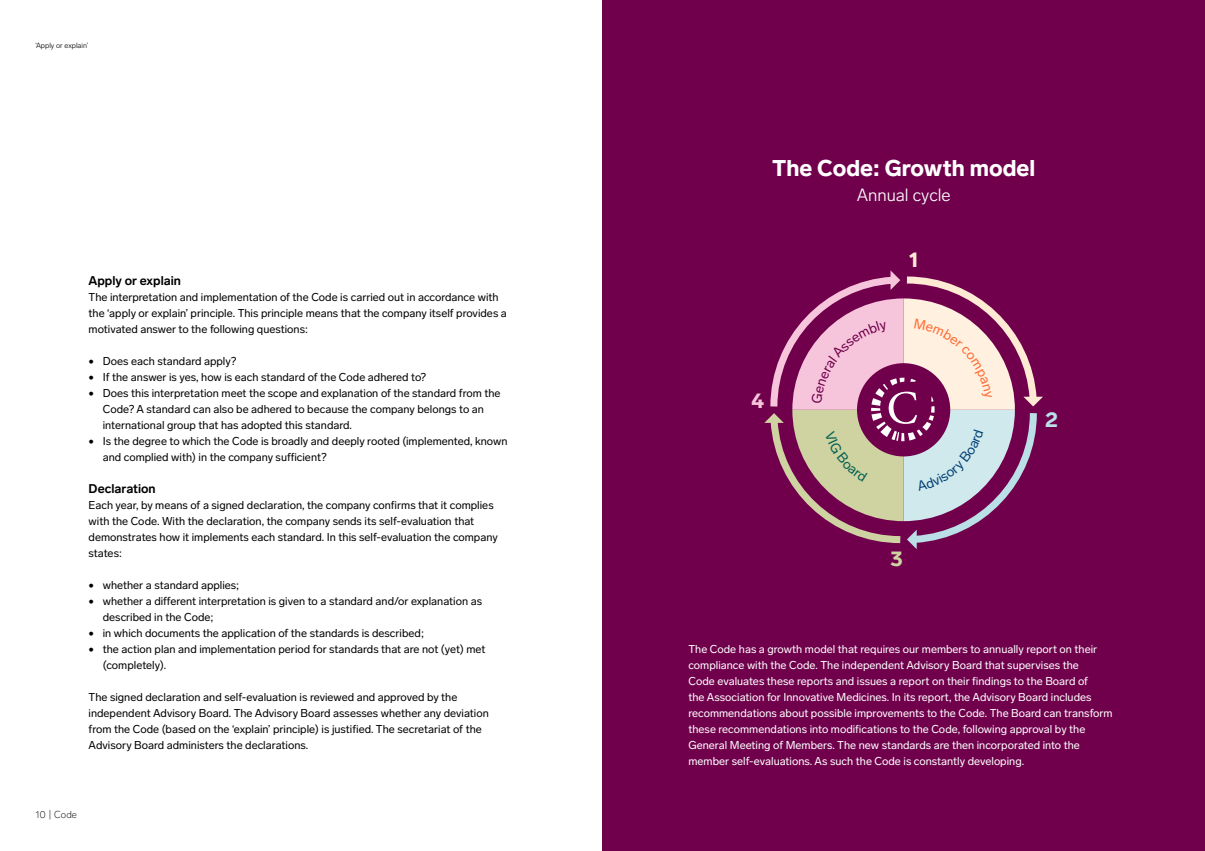
<style>
.page{position:relative;width:1205px;height:851px;background:#fff}
.page>*{position:absolute;margin:0;border:0;box-sizing:border-box;transform-origin:0 0}
.t1{font:900 22.5px "Lab Grotesque";color:#fff}
.t2{font:900 21.25px "Lab Grotesque";color:#ffead3}
.t3{font:900 21.25px "Lab Grotesque";color:#bbdfe6}
.t4{font:900 21.25px "Lab Grotesque";color:#cfd2a1}
.t5{font:900 21.25px "Lab Grotesque";color:#f7c5db}
.t6{font:300 17.5px "Lab Grotesque";color:#fff}
.t7{font:700 12.5px "Lab Grotesque";color:#000}
.t8{font:11.25px/16px "Lab Grotesque";color:#000}
.t9{font:11.25px/16px "Lab Grotesque";color:#fff}
.t10{font:100 10px "Lab Grotesque";letter-spacing:.005em;color:#000}
.t11{font:300 7.5px "Lab Grotesque";color:#000}
</style>
<div class="page">
<div style="left:602px;top:0;width:603px;height:850px;background:#70004c"></div>
<svg style="left:764px;top:270px;width:279px;height:279px"></svg>
<p class="t11" style="left:35px;top:41px;width:54px">‘Apply or explain’</p>
<p class="t7" style="left:89px;top:272px;width:94px">Apply or explain</p>
<p class="t8" style="left:89px;top:289px;width:420px">The interpretation and implementation of the Code is carried out in accordance with the ‘apply or explain’ principle. This principle means that the company itself provides a motivated answer to the following questions:</p>
<p class="t8" style="left:89px;top:353px;width:149px">• Does each standard apply?</p>
<p class="t8" style="left:89px;top:369px;width:339px">• If the answer is yes, how is each standard of the Code adhered to?</p>
<p class="t8" style="left:103px;top:385px;width:399px;text-indent:-14px">• Does this interpretation meet the scope and explanation of the standard from the<br>Code? A standard can also be adhered to because the company belongs to an international group that has adopted this standard.</p>
<p class="t8" style="left:103px;top:433px;width:406px;text-indent:-14px">• Is the degree to which the Code is broadly and deeply rooted (implemented, known and complied with) in the company sufficient?</p>
<p class="t7" style="left:89px;top:480px;width:69px">Declaration</p>
<p class="t8" style="left:89px;top:497px;width:411px">Each year, by means of a signed declaration, the company confirms that it complies with the Code. With the declaration, the company sends its self-evaluation that demonstrates how it implements each standard. In this self-evaluation the company states:</p>
<p class="t8" style="left:89px;top:577px;width:152px">• whether a standard applies;</p>
<p class="t8" style="left:103px;top:593px;width:381px;text-indent:-14px">• whether a different interpretation is given to a standard and/or explanation as described in the Code;</p>
<p class="t8" style="left:89px;top:625px;width:337px">• in which documents the application of the standards is described;</p>
<p class="t8" style="left:103px;top:641px;width:384px;text-indent:-14px">• the action plan and implementation period for standards that are not (yet) met (completely).</p>
<p class="t8" style="left:89px;top:689px;width:402px">The signed declaration and self-evaluation is reviewed and approved by the independent Advisory Board. The Advisory Board assesses whether any deviation from the Code (based on the ‘explain’ principle) is justified. The secretariat of the Advisory Board administers the declarations.</p>
<p class="t10" style="left:35px;top:807px;width:43px">10 | Code</p>
<h1 class="t1" style="left:772px;top:153px;width:265px">The Code: Growth model</h1>
<h3 class="t6" style="left:857px;top:184px;width:96px">Annual cycle</h3>
<h2 class="t5" style="left:751px;top:385px;width:14px">4</h2>
<h2 class="t2" style="left:909px;top:244px;width:11px">1</h2>
<h2 class="t4" style="left:890px;top:543px;width:14px">3</h2>
<h2 class="t3" style="left:1045px;top:404px;width:14px">2</h2>
<p class="t9" style="left:688px;top:641px;width:426px">The Code has a growth model that requires our members to annually report on their compliance with the Code. The independent Advisory Board that supervises the<br>Code evaluates these reports and issues a report on their findings to the Board of<br>the Association for Innovative Medicines. In its report, the Advisory Board includes recommendations about possible improvements to the Code. The Board can transform these recommendations into modifications to the Code, following approval by the General Meeting of Members. The new standards are then incorporated into the member self-evaluations. As such the Code is constantly developing.</p>
</div>
